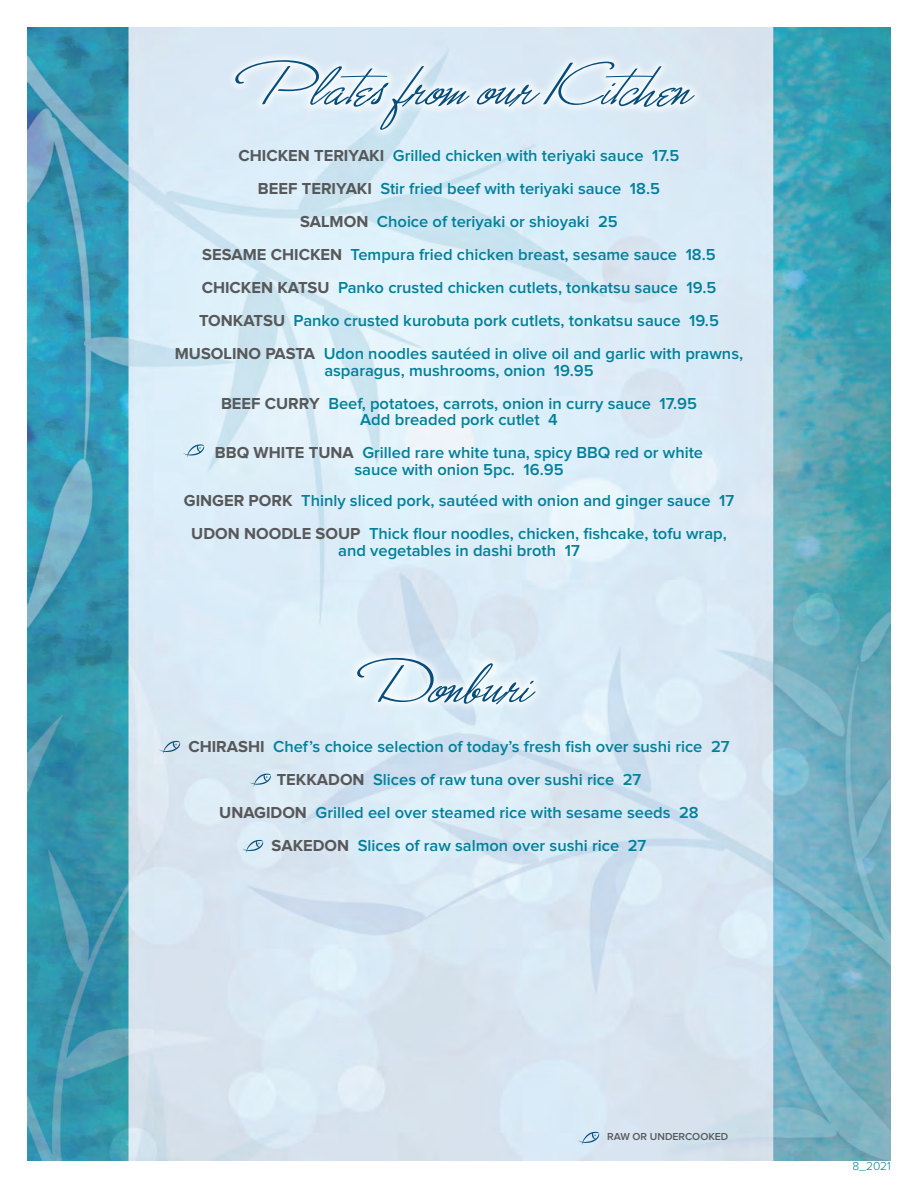
<style>
.page{position:relative;width:918px;height:1188px;background:#fff}
.page>*{position:absolute;margin:0;border:0;box-sizing:border-box;transform-origin:0 0}
.t1{font:600 16.5px/33px "Proxima Nova";color:#008099;text-align:center}
.t2{font:300 12px "Proxima Nova";color:#008099}
.t3{font:600 10.5px "Proxima Nova";color:#57585a}
.s1{font-weight:700;color:#57585a}
</style>
<div class="page">
<img style="left:27px;top:27px;width:864px;height:1134px">
<svg style="left:249px;top:774px;width:22px;height:13px"></svg>
<svg style="left:242px;top:840px;width:21px;height:13px"></svg>
<svg style="left:183px;top:444px;width:21px;height:14px"></svg>
<svg style="left:159px;top:741px;width:21px;height:13px"></svg>
<svg style="left:578px;top:1132px;width:21px;height:13px"></svg>
<div style="left:348px;top:648px;width:197px;height:66px;background:#fff;opacity:.75"></div>
<svg style="left:357px;top:658px;width:179px;height:46px"></svg>
<div style="left:226px;top:51px;width:479px;height:88px;background:#d9e9f5"></div>
<svg style="left:235px;top:60px;width:460px;height:70px"></svg>
<p class="t1" style="left:175px;top:140px;width:570px"><span class="s1">CHICKEN TERIYAKI</span> Grilled chicken with teriyaki sauce 17.5<br><span class="s1">BEEF TERIYAKI</span> Stir fried beef with teriyaki sauce 18.5<br><span class="s1">SALMON</span> Choice of teriyaki or shioyaki 25<br><span class="s1">SESAME CHICKEN</span> Tempura fried chicken breast, sesame sauce 18.5<br><span class="s1">CHICKEN KATSU</span> Panko crusted chicken cutlets, tonkatsu sauce 19.5<br><span class="s1">TONKATSU</span> Panko crusted kurobuta pork cutlets, tonkatsu sauce 19.5<br><span class="s1">MUSOLINO PASTA</span> Udon noodles sautéed in olive oil and garlic with prawns,</p>
<p class="t1" style="left:221px;top:355px;width:477px">asparagus, mushrooms, onion 19.95<br><span class="s1">BEEF CURRY</span> Beef, potatoes, carrots, onion in curry sauce 17.95</p>
<p class="t1" style="left:215px;top:404px;width:490px">Add breaded pork cutlet 4<br><span class="s1">BBQ WHITE TUNA</span> Grilled rare white tuna, spicy BBQ red or white</p>
<p class="t1" style="left:184px;top:454px;width:552px;line-height:31.5px">sauce with onion 5pc. 16.95<br><span class="s1">GINGER PORK</span> Thinly sliced pork, sautéed with onion and ginger sauce 17</p>
<p class="t1" style="left:191px;top:526px;width:537px;line-height:16.5px"><span class="s1">UDON NOODLE SOUP</span> Thick flour noodles, chicken, fishcake, tofu wrap, and vegetables in dashi broth 17</p>
<p class="t1" style="left:188px;top:730px;width:543px"><span class="s1">CHIRASHI</span> Chef’s choice selection of today’s fresh fish over sushi rice 27<br><span class="s1">TEKKADON</span> Slices of raw tuna over sushi rice 27<br><span class="s1">UNAGIDON</span> Grilled eel over steamed rice with sesame seeds 28<br><span class="s1">SAKEDON</span> Slices of raw salmon over sushi rice 27</p>
<p class="t3" style="left:607px;top:1132px;width:123px">RAW OR UNDERCOOKED</p>
<p class="t2" style="left:852px;top:1161px;width:40px">8_2021</p>
</div>
